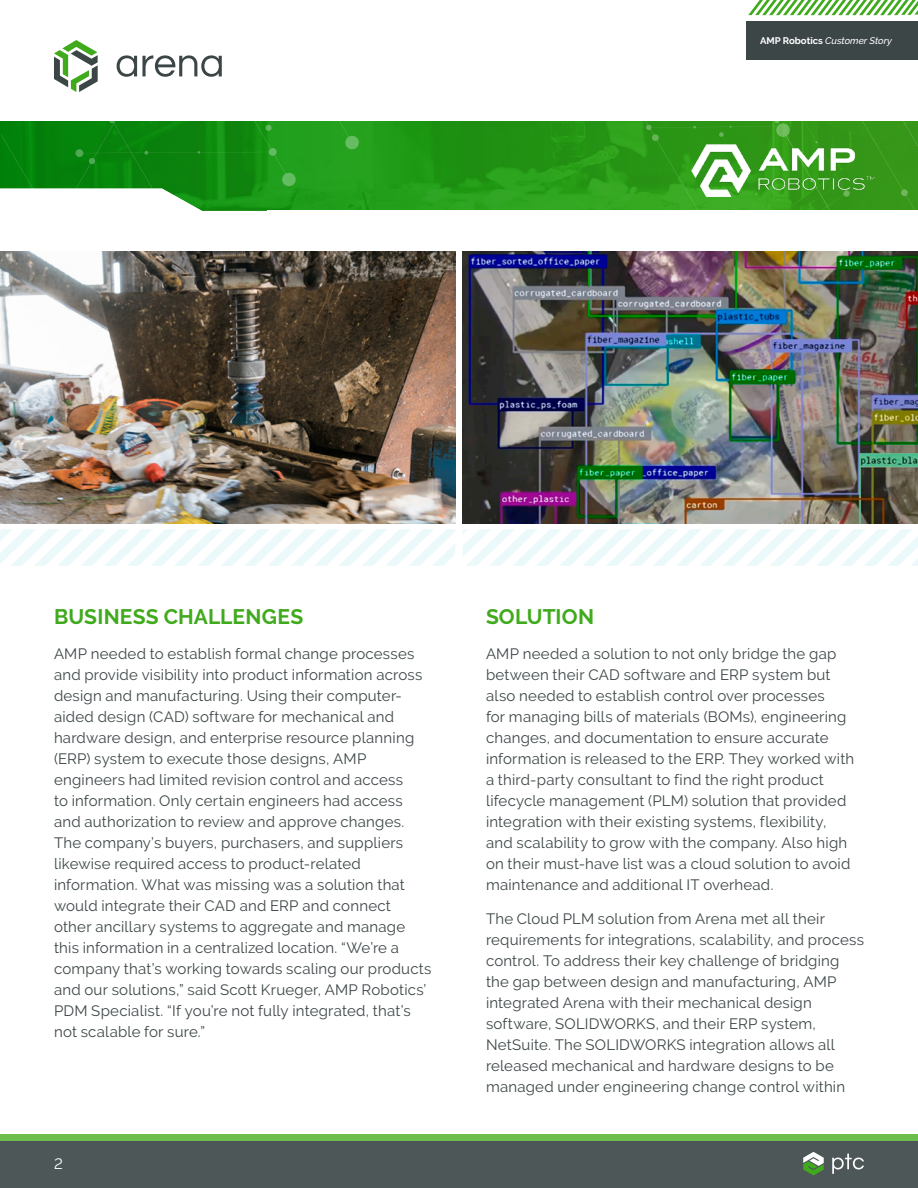
<style>
.page{position:relative;width:918px;height:1188px;background:#fff}
.page>*{position:absolute;margin:0;border:0;box-sizing:border-box;transform-origin:0 0}
._4__Text_Body{font:700 21px "PTC Raleway";letter-spacing:.01em;color:#40aa1d}
._4__Text_Body-2{font:15px/21px "PTC Raleway";letter-spacing:.015em;color:#3d4647}
.t1{font:15px "PTC Raleway";color:#fff}
.t2{font:italic 500 9.6px "PTC Raleway";color:#fff}
.s1{font-weight:700;font-style:normal}
</style>
<div class="page">
<img style="left:360px;top:122px;width:123px;height:88px">
<svg style="left:483px;top:121px;width:435px;height:131px"></svg>
<svg style="left:0;top:40px;width:360px;height:212px"></svg>
<div style="left:267px;top:211px;width:651px;height:6px;background:#fff"></div>
<div style="left:0;top:1140px;width:918px;height:48px;background:#4e5758"></div>
<div style="left:0;top:1134px;width:918px;height:6px;background:#6cbe4c"></div>
<svg style="left:803px;top:1152px;width:21px;height:23px"></svg>
<svg style="left:832px;top:1154px;width:32px;height:20px"></svg>
<div style="left:746px;top:21px;width:172px;height:39px;background:#3d4647"></div>
<svg style="left:748px;top:0;width:170px;height:15px"></svg>
<img style="left:691px;top:145px;width:183px;height:52px">
<img style="left:463px;top:252px;width:455px;height:271px">
<img style="left:0;top:252px;width:455px;height:271px">
<svg style="left:0;top:529px;width:455px;height:37px"></svg>
<svg style="left:463px;top:529px;width:455px;height:37px"></svg>
<p class="t2" style="left:760px;top:35px;width:133px"><span class="s1">AMP Robotics</span> Customer Story</p>
<p class="_4__Text_Body" style="left:54px;top:605px;width:251px">BUSINESS CHALLENGES</p>
<p class="_4__Text_Body-2" style="left:54px;top:643px;width:379px">AMP needed to establish formal change processes and provide visibility into product information across design and manufacturing. Using their computer&shy;aided design (CAD) software for mechanical and hardware design, and enterprise resource planning (ERP) system to execute those designs, AMP engineers had limited revision control and access<br>to information. Only certain engineers had access and authorization to review and approve changes.<br>The company’s buyers, purchasers, and suppliers likewise required access to product-related information. What was missing was a solution that would integrate their CAD and ERP and connect other ancillary systems to aggregate and manage this information in a centralized location. “We’re a company that’s working towards scaling our products and our solutions,” said Scott Krueger, AMP Robotics’ PDM Specialist. “If you’re not fully integrated, that’s not scalable for sure.”</p>
<p class="t1" style="left:54px;top:1155px;width:10px">2</p>
<p class="_4__Text_Body" style="left:486px;top:605px;width:110px">SOLUTION</p>
<p class="_4__Text_Body-2" style="left:486px;top:643px;width:370px">AMP needed a solution to not only bridge the gap between their CAD software and ERP system but also needed to establish control over processes<br>for managing bills of materials (BOMs), engineering changes, and documentation to ensure accurate information is released to the ERP. They worked with a third-party consultant to find the right product lifecycle management (PLM) solution that provided integration with their existing systems, flexibility, and scalability to grow with the company. Also high on their must-have list was a cloud solution to avoid maintenance and additional IT overhead.</p>
<p class="_4__Text_Body-2" style="left:486px;top:908px;width:379px">The Cloud PLM solution from Arena met all their requirements for integrations, scalability, and process control. To address their key challenge of bridging the gap between design and manufacturing, AMP integrated Arena with their mechanical design software, SOLIDWORKS, and their ERP system, NetSuite. The SOLIDWORKS integration allows all released mechanical and hardware designs to be managed under engineering change control within</p>
</div>
